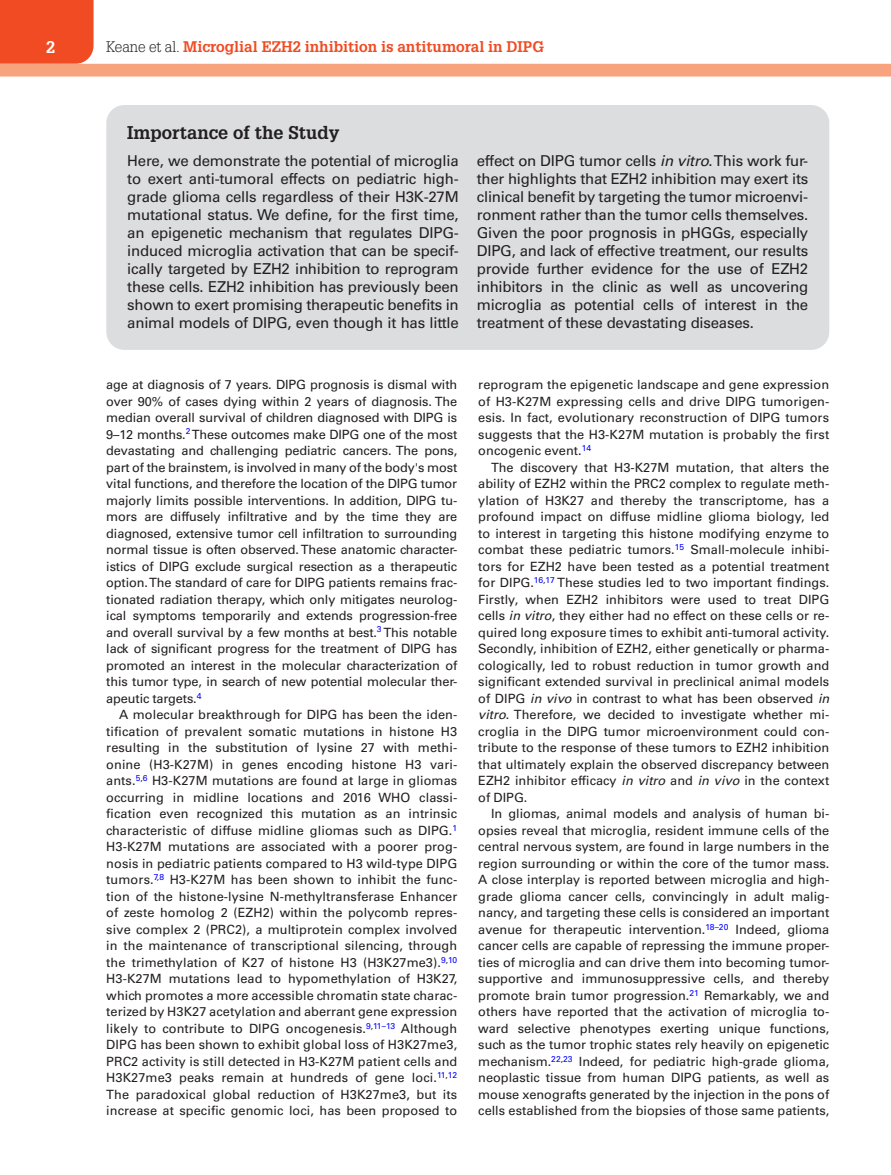
<style>
.page{position:relative;width:891px;height:1175px;background:#fff}
.page>*{position:absolute;margin:0;border:0;box-sizing:border-box;transform-origin:0 0}
.t1{font:700 18px "Glypha LT Std";color:#231f20}
.t2{font:700 16.5px "Glypha LT Std";color:#fff}
.t3{font:15px/18px "Univers LT Std";letter-spacing:-.015em;color:#231f20;text-align:justify}
.t4{font:700 15px "Glypha LT Std";color:#f04b22}
.t5{font:12.75px/16.5px "Univers LT Std";color:#231f20;text-align:justify}
.s1{font-weight:300;color:#231f20}
.s2{font-style:italic}
</style>
<div class="page">
<div style="left:0;top:0;width:94px;height:64px;background:#f04b22"></div>
<div style="left:0;top:64px;width:891px;height:12px;background:#f7a37d"></div>
<div style="left:106px;top:105px;width:723px;height:245px;background:#dcdddf;border-radius:18px"></div>
<p class="t2" style="left:46px;top:37px;width:11px">2</p>
<p class="t4" style="left:106px;top:37px;width:439px"><span class="s1">Keane et al.</span> Microglial EZH2 inhibition is antitumoral in DIPG</p>
<h1 class="t1" style="left:127px;top:121px;width:214px">Importance of the Study</h1>
<p class="t3" style="left:127px;top:152px;width:333px">Here, we demonstrate the potential of microglia to exert anti-tumoral effects on pediatric high&shy;grade glioma cells regardless of their H3K-27M mutational status. We define, for the first time, an epigenetic mechanism that regulates DIPG&shy;induced microglia activation that can be specif&shy;ically targeted by EZH2 inhibition to reprogram these cells. EZH2 inhibition has previously been shown to exert promising therapeutic benefits in animal models of DIPG, even though it has little</p>
<p class="t3" style="left:477px;top:152px;width:333px">effect on DIPG tumor cells <span class="s2">in vitro</span>. This work fur&shy;ther highlights that EZH2 inhibition may exert its clinical benefit by targeting the tumor microenvi&shy;ronment rather than the tumor cells themselves.<br>Given the poor prognosis in pHGGs, especially DIPG, and lack of effective treatment, our results provide further evidence for the use of EZH2 inhibitors in the clinic as well as uncovering microglia as potential cells of interest in the treatment of these devastating diseases.</p>
<p class="t5" style="left:106px;top:376px;width:353px">age at diagnosis of 7 years. DIPG prognosis is dismal with over 90% of cases dying within 2 years of diagnosis. The median overall survival of children diagnosed with DIPG is 9–12 months.<sup>2</sup> These outcomes make DIPG one of the most devastating and challenging pediatric cancers. The pons, part of the brainstem, is involved in many of the body's most vital functions, and therefore the location of the DIPG tumor majorly limits possible interventions. In addition, DIPG tu&shy;mors are diffusely infiltrative and by the time they are diagnosed, extensive tumor cell infiltration to surrounding normal tissue is often observed. These anatomic character&shy;istics of DIPG exclude surgical resection as a therapeutic option. The standard of care for DIPG patients remains frac&shy;tionated radiation therapy, which only mitigates neurolog&shy;ical symptoms temporarily and extends progression-free and overall survival by a few months at best.<sup>3</sup> This notable lack of significant progress for the treatment of DIPG has promoted an interest in the molecular characterization of this tumor type, in search of new potential molecular ther&shy;apeutic targets.<sup>4</sup></p>
<p class="t5" style="left:106px;top:706px;width:353px;text-indent:13px">A molecular breakthrough for DIPG has been the iden&shy;tification of prevalent somatic mutations in histone H3 resulting in the substitution of lysine 27 with methi&shy;onine (H3-K27M) in genes encoding histone H3 vari&shy;ants.<sup>5</sup><sup>,</sup><sup>6</sup> H3-K27M mutations are found at large in gliomas occurring in midline locations and 2016 WHO classi&shy;fication even recognized this mutation as an intrinsic characteristic of diffuse midline gliomas such as DIPG.<sup>1<br></sup>H3-K27M mutations are associated with a poorer prog&shy;nosis in pediatric patients compared to H3 wild-type DIPG tumors.<sup>7</sup><sup>,</sup><sup>8</sup> H3-K27M has been shown to inhibit the func&shy;tion of the histone-lysine N-methyltransferase Enhancer of zeste homolog 2 (EZH2) within the polycomb repres&shy;sive complex 2 (PRC2), a multiprotein complex involved in the maintenance of transcriptional silencing, through the trimethylation of K27 of histone H3 (H3K27me3).<sup>9</sup><sup>,</sup><sup>10<br></sup>H3-K27M mutations lead to hypomethylation of H3K27, which promotes a more accessible chromatin state charac&shy;terized by H3K27 acetylation and aberrant gene expression likely to contribute to DIPG oncogenesis.<sup>9</sup><sup>,</sup><sup>11–13</sup> Although DIPG has been shown to exhibit global loss of H3K27me3, PRC2 activity is still detected in H3-K27M patient cells and H3K27me3 peaks remain at hundreds of gene loci.<sup>11</sup><sup>,</sup><sup>12<br></sup>The paradoxical global reduction of H3K27me3, but its increase at specific genomic loci, has been proposed to</p>
<p class="t5" style="left:478px;top:376px;width:353px">reprogram the epigenetic landscape and gene expression of H3-K27M expressing cells and drive DIPG tumorigen&shy;esis. In fact, evolutionary reconstruction of DIPG tumors suggests that the H3-K27M mutation is probably the first oncogenic event.<sup>14</sup></p>
<p class="t5" style="left:478px;top:459px;width:353px;text-indent:13px">The discovery that H3-K27M mutation, that alters the ability of EZH2 within the PRC2 complex to regulate meth&shy;ylation of H3K27 and thereby the transcriptome, has a profound impact on diffuse midline glioma biology, led to interest in targeting this histone modifying enzyme to combat these pediatric tumors.<sup>15</sup> Small-molecule inhibi&shy;tors for EZH2 have been tested as a potential treatment for DIPG.<sup>16</sup><sup>,</sup><sup>17</sup> These studies led to two important findings.<br>Firstly, when EZH2 inhibitors were used to treat DIPG cells <span class="s2">in vitro</span>, they either had no effect on these cells or re&shy;quired long exposure times to exhibit anti-tumoral activity.<br>Secondly, inhibition of EZH2, either genetically or pharma&shy;cologically, led to robust reduction in tumor growth and significant extended survival in preclinical animal models of DIPG <span class="s2">in vivo</span> in contrast to what has been observed <span class="s2">in vitro</span>. Therefore, we decided to investigate whether mi&shy;croglia in the DIPG tumor microenvironment could con&shy;tribute to the response of these tumors to EZH2 inhibition that ultimately explain the observed discrepancy between EZH2 inhibitor efficacy <span class="s2">in vitro</span> and <span class="s2">in vivo</span> in the context of DIPG.</p>
<p class="t5" style="left:478px;top:805px;width:353px;text-indent:13px">In gliomas, animal models and analysis of human bi&shy;opsies reveal that microglia, resident immune cells of the central nervous system, are found in large numbers in the region surrounding or within the core of the tumor mass.<br>A close interplay is reported between microglia and high&shy;grade glioma cancer cells, convincingly in adult malig&shy;nancy, and targeting these cells is considered an important avenue for therapeutic intervention.<sup>18–20</sup> Indeed, glioma cancer cells are capable of repressing the immune proper&shy;ties of microglia and can drive them into becoming tumor&shy;supportive and immunosuppressive cells, and thereby promote brain tumor progression.<sup>21</sup> Remarkably, we and others have reported that the activation of microglia to&shy;ward selective phenotypes exerting unique functions, such as the tumor trophic states rely heavily on epigenetic mechanism.<sup>22</sup><sup>,</sup><sup>23</sup> Indeed, for pediatric high-grade glioma, neoplastic tissue from human DIPG patients, as well as mouse xenografts generated by the injection in the pons of cells established from the biopsies of those same patients,</p>
</div>
